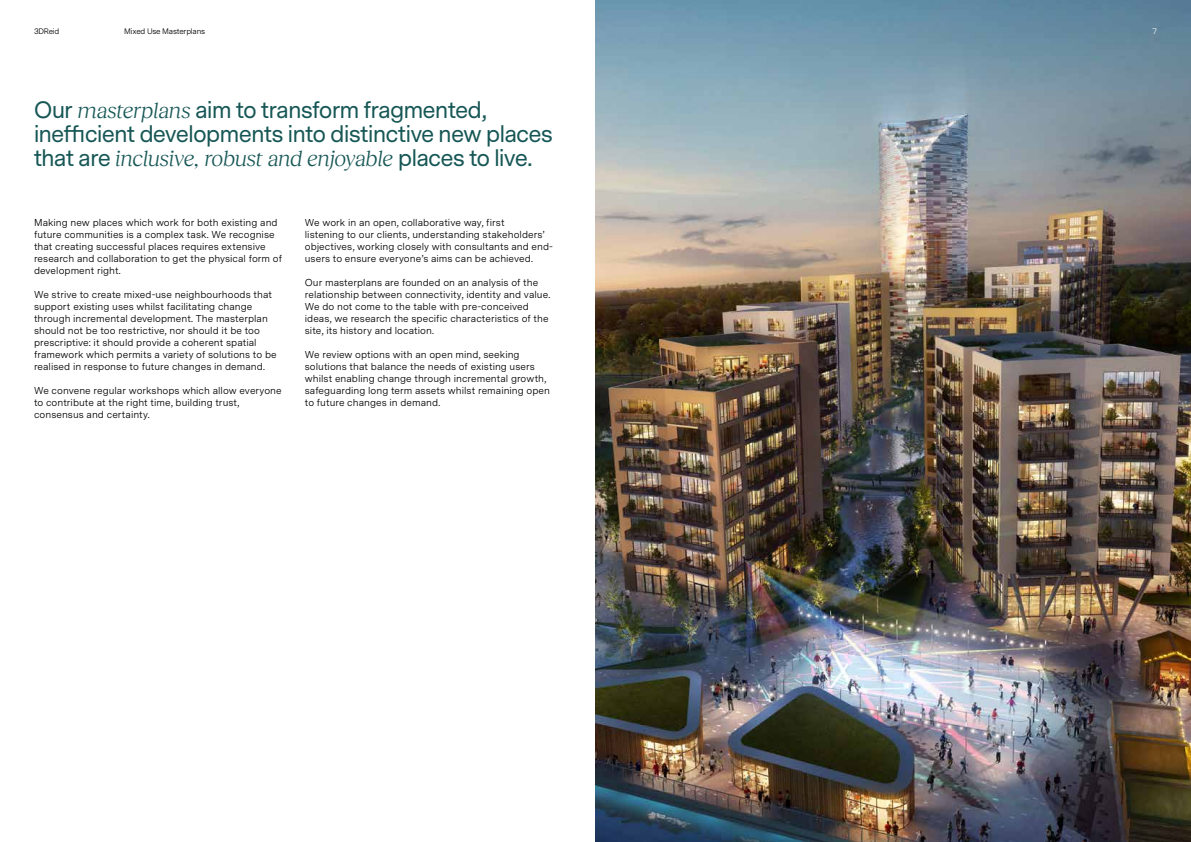
<style>
.page{position:relative;width:1191px;height:842px;background:#fff}
.page>*{position:absolute;margin:0;border:0;box-sizing:border-box;transform-origin:0 0}
.t1{font:22px/24px "Messina Sans";letter-spacing:-.01em;color:#165755}
.t2{font:italic 22px "Reckless Neue";letter-spacing:-.015em;color:#165755}
.t3{font:10px/12px "Messina Sans";letter-spacing:.005em;color:#000}
.t4{font:8px "Messina Sans";letter-spacing:-.03em;color:#000}
.t5{font:8px "Messina Sans";color:#fff}
.s1{font-family:"Reckless Neue";font-style:italic}
.s2{font-family:"Messina Sans";font-style:normal}
</style>
<div class="page">
<img style="left:595px;top:0;width:596px;height:842px">
<p class="t4" style="left:34px;top:25px;width:27px">3DReid</p>
<p class="t4" style="left:124px;top:25px;width:82px">Mixed Use Masterplans</p>
<p class="t5" style="left:1152px;top:25px;width:6px">7</p>
<h1 class="t1" style="left:34px;top:99px;width:520px">Our <span class="s1">masterplans</span> aim to transform fragmented, inefficient developments into distinctive new places</h1>
<h1 class="t2" style="left:34px;top:143px;width:499px"><span class="s2">that are</span> inclusive, robust and enjoyable <span class="s2">places to live.</span></h1>
<p class="t3" style="left:34px;top:216px;width:249px">Making new places which work for both existing and future communities is a complex task. We recognise that creating successful places requires extensive research and collaboration to get the physical form of development right.</p>
<p class="t3" style="left:34px;top:288px;width:244px">We strive to create mixed-use neighbourhoods that support existing uses whilst facilitating change through incremental development. The masterplan should not be too restrictive, nor should it be too prescriptive: it should provide a coherent spatial framework which permits a variety of solutions to be realised in response to future changes in demand.</p>
<p class="t3" style="left:34px;top:384px;width:249px">We convene regular workshops which allow everyone to contribute at the right time, building trust, consensus and certainty.</p>
<p class="t3" style="left:305px;top:216px;width:250px">We work in an open, collaborative way, first<br>listening to our clients, understanding stakeholders’ objectives, working closely with consultants and end&shy;users to ensure everyone’s aims can be achieved.</p>
<p class="t3" style="left:305px;top:276px;width:247px">Our masterplans are founded on an analysis of the relationship between connectivity, identity and value.<br>We do not come to the table with pre-conceived ideas, we research the specific characteristics of the site, its history and location.</p>
<p class="t3" style="left:305px;top:348px;width:247px">We review options with an open mind, seeking solutions that balance the needs of existing users whilst enabling change through incremental growth, safeguarding long term assets whilst remaining open to future changes in demand.</p>
</div>
